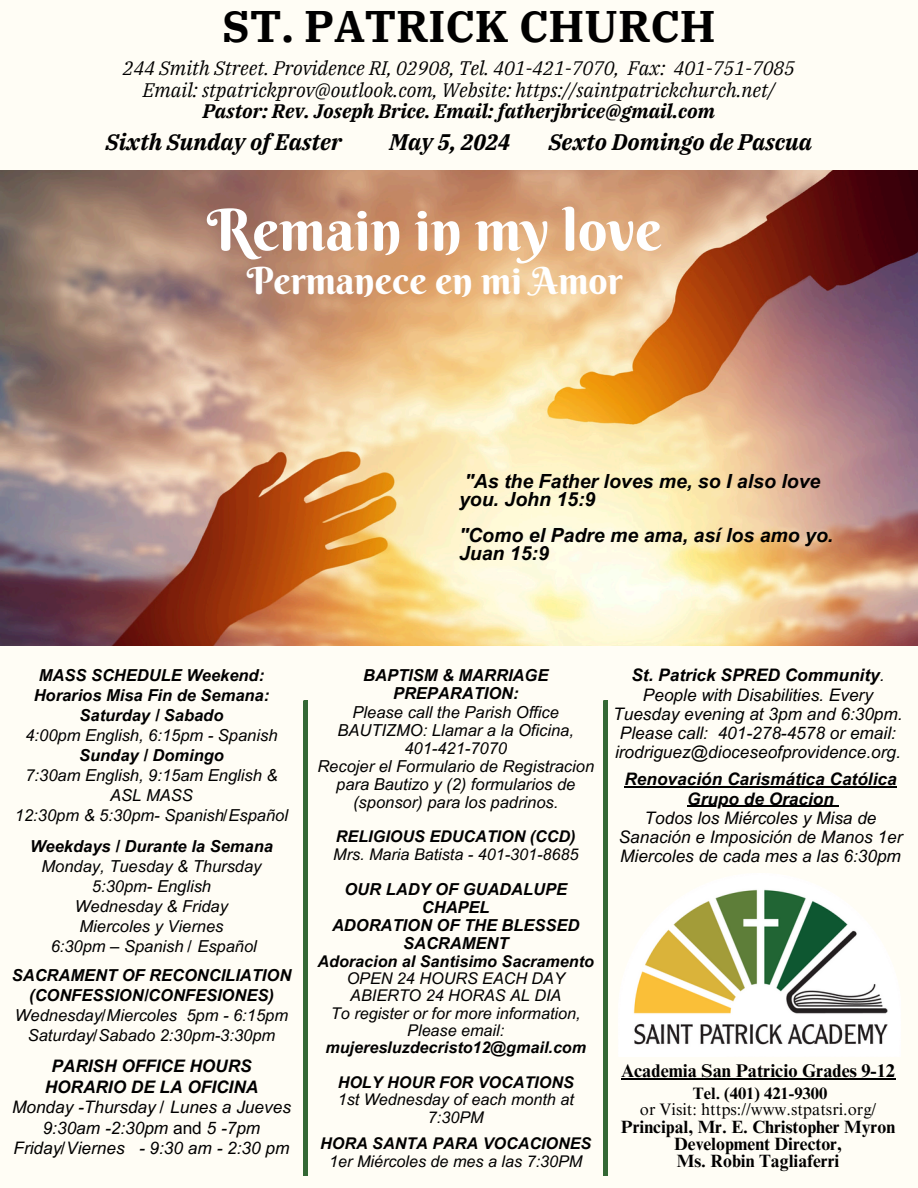
<style>
.page{position:relative;width:918px;height:1188px;background:#fffdf5}
.page>*{position:absolute;margin:0;border:0;box-sizing:border-box;transform-origin:0 0}
.t1{font:57.75px "Berkshire Swash";color:#fff}
.t2{font:700 44.1px "IBM Plex Serif";color:#000}
.t3{font:37.5px "Berkshire Swash";color:#fff}
.t4{font:italic 700 22.5px "IBM Plex Serif";color:#000}
.t5{font:italic 19.5px/21.3px "IBM Plex Serif";color:#000;text-align:center}
.t6{font:italic 700 19.5px/18px "Arial MT Pro";color:#000}
.t7{font:700 18.45px "Times NRMT Pro";color:#000}
.t8{font:700 17.7px/17px "Times NRMT Pro";color:#000;text-align:center}
.t9{font:italic 17.25px/19.2px "Arial MT Pro";color:#000;text-align:center}
.t10{font:italic 700 17.25px/20.5px "Arial MT Pro";color:#000;text-align:center}
.t11{font:16.65px "Times NRMT Pro";color:#000}
.t12{font:italic 16.5px/20px "Arial MT Pro";color:#000;text-align:center}
.t13{font:italic 700 16.5px/18px "Arial MT Pro";color:#000;text-align:center}
.t14{font:700 16.5px "Times NRMT Pro";color:#000}
.t15{font:italic 16.2px/17.4px "Arial MT Pro";color:#000;text-align:center}
.t16{font:italic 700 16.2px/34.7px "Arial MT Pro";color:#000;text-align:center}
.s1{font-weight:700}
.s2{font-style:normal}
</style>
<div class="page">
<div style="left:603px;top:701px;width:5px;height:475px;background:#346835"></div>
<div style="left:303px;top:701px;width:5px;height:475px;background:#346835"></div>
<img style="left:634px;top:889px;width:254px;height:156px">
<img style="left:0;top:171px;width:918px;height:475px">
<hr style="left:621px;top:1078px;width:181px;height:2px;background:#000">
<hr style="left:802px;top:1078px;width:93px;height:2px;background:#000">
<hr style="left:625px;top:787px;width:272px;height:1px;background:#000">
<hr style="left:687px;top:806px;width:147px;height:1px;background:#000">
<p class="t2" style="left:222px;top:-3px;width:495px">ST. PATRICK CHURCH</p>
<p class="t5" style="left:123px;top:58px;width:674px">244 Smith Street. Providence RI, 02908, Tel. 401-421-7070, Fax: 401-751-7085<br>Email: stpatrickprov@outlook.com, Website: https://saintpatrickchurch.net/<br><span class="s1">Pastor: Rev. Joseph Brice. Email: fatherjbrice@gmail.com</span></p>
<p class="t4" style="left:106px;top:127px;width:238px">Sixth Sunday of Easter</p>
<p class="t4" style="left:390px;top:127px;width:122px">May 5, 2024</p>
<p class="t4" style="left:549px;top:127px;width:265px">Sexto Domingo de Pascua</p>
<p class="t1" style="left:207px;top:194px;width:456px">Remain in my love</p>
<h5 class="t3" style="left:247px;top:257px;width:377px">Permanece en mi Amor</h5>
<p class="t6" style="left:459px;top:475px;width:363px">"As the Father loves me, so I also love you. John 15:9</p>
<p class="t6" style="left:459px;top:529px;width:376px">"Como el Padre me ama, así los amo yo.<br>Juan 15:9</p>
<p class="t13" style="left:34px;top:668px;width:237px;line-height:20px">MASS SCHEDULE Weekend:<br>Horarios Misa Fin de Semana:<br>Saturday / Sabado</p>
<p class="t12" style="left:25px;top:728px;width:254px">4:00pm English, 6:15pm - Spanish</p>
<p class="t13" style="left:79px;top:749px;width:146px">Sunday / Domingo</p>
<p class="t12" style="left:15px;top:768px;width:275px">7:30am English, 9:15am English &amp;<br>ASL MASS<br>12:30pm &amp; 5:30pm- Spanish/Español</p>
<p class="t13" style="left:30px;top:839px;width:244px">Weekdays / Durante la Semana</p>
<p class="t12" style="left:42px;top:858px;width:222px">Monday, Tuesday &amp; Thursday<br>5:30pm- English<br>Wednesday &amp; Friday<br>Miercoles y Viernes<br>6:30pm – Spanish / Español</p>
<p class="t13" style="left:12px;top:967px;width:281px;line-height:20px">SACRAMENT OF RECONCILIATION (CONFESSION/CONFESIONES)</p>
<p class="t12" style="left:15px;top:1007px;width:275px">Wednesday/Miercoles 5pm - 6:15pm<br>Saturday/Sabado 2:30pm-3:30pm</p>
<p class="t10" style="left:45px;top:1058px;width:215px">PARISH OFFICE HOURS<br>HORARIO DE LA OFICINA</p>
<p class="t9" style="left:12px;top:1099px;width:280px;line-height:20.5px">Monday -Thursday / Lunes a Jueves<br>9:30am -2:30pm <span class="s2">and</span> 5 -7pm<br>Friday/Viernes - 9:30 am - 2:30 pm</p>
<p class="t13" style="left:363px;top:669px;width:187px">BAPTISM &amp; MARRIAGE<br>PREPARATION:</p>
<p class="t12" style="left:317px;top:705px;width:278px;line-height:18px">Please call the Parish Office<br>BAUTIZMO: Llamar a la Oficina,<br>401-421-7070<br>Recojer el Formulario de Registracion para Bautizo y (2) formularios de (sponsor) para los padrinos.</p>
<p class="t16" style="left:336px;top:821px;width:241px">RELIGIOUS EDUCATION (CCD)</p>
<p class="t15" style="left:333px;top:847px;width:247px">Mrs. Maria Batista - 401-301-8685</p>
<p class="t13" style="left:332px;top:882px;width:249px">OUR LADY OF GUADALUPE<br>CHAPEL<br>ADORATION OF THE BLESSED<br>SACRAMENT</p>
<p class="t16" style="left:318px;top:946px;width:278px">Adoracion al Santisimo Sacramento</p>
<p class="t15" style="left:331px;top:972px;width:251px">OPEN 24 HOURS EACH DAY<br>ABIERTO 24 HORAS AL DIA<br>To register or for more information,<br>Please email:</p>
<p class="t16" style="left:325px;top:1032px;width:262px">mujeresluzdecristo12@gmail.com<br>HOLY HOUR FOR VOCATIONS</p>
<p class="t15" style="left:338px;top:1093px;width:238px">1st Wednesday of each month at<br>7:30PM</p>
<p class="t16" style="left:320px;top:1128px;width:273px">HORA SANTA PARA VOCACIONES</p>
<p class="t15" style="left:329px;top:1154px;width:255px">1er Miércoles de mes a las 7:30PM</p>
<h1 class="t9" style="left:613px;top:668px;width:291px"><span class="s1">St. Patrick SPRED Community</span>.<br>People with Disabilities. Every<br>Tuesday evening at 3pm and 6:30pm.</h1>
<h3 class="t9" style="left:615px;top:725px;width:287px;text-align:left">Please call: 401-278-4578 or email: irodriguez@dioceseofprovidence.org.</h3>
<h5 class="t10" style="left:625px;top:771px;width:274px">Renovación Carismática Católica</h5>
<h5 class="t10" style="left:687px;top:790px;width:148px">Grupo de Oracion</h5>
<p class="t9" style="left:645px;top:810px;width:233px">Todos los Miércoles y Misa de</p>
<p class="t9" style="left:619px;top:829px;width:285px;text-align:left">Sanación e Imposición de Manos 1er<br>Miercoles de cada mes a las 6:30pm</p>
<h4 class="t7" style="left:621px;top:1064px;width:276px">Academia San Patricio Grades 9-12</h4>
<p class="t14" style="left:693px;top:1088px;width:136px">Tel. (401) 421-9300</p>
<p class="t11" style="left:640px;top:1103px;width:238px">or Visit: https://www.stpatsri.org/</p>
<p class="t8" style="left:621px;top:1120px;width:276px">Principal, Mr. E. Christopher Myron<br>Development Director,<br>Ms. Robin Tagliaferri</p>
</div>
